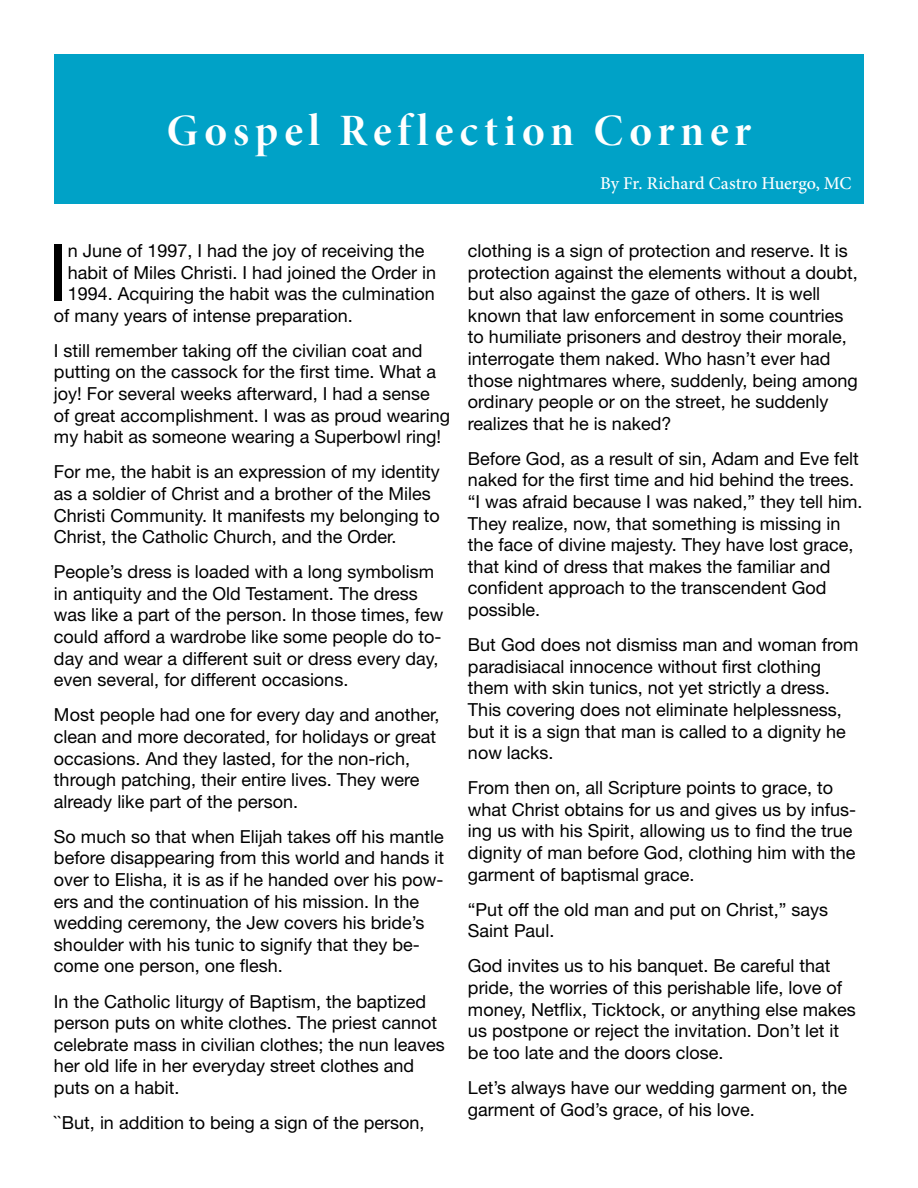
<style>
.page{position:relative;width:918px;height:1188px;background:#fff}
.page>*{position:absolute;margin:0;border:0;box-sizing:border-box;transform-origin:0 0}
.t1{font:78.45px "Helvetica Neue LT Std";color:#000}
.t2{font:45px "Minion Pro Bold Disp";letter-spacing:.13em;color:#fff}
.t3{font:18px/21.6px "Helvetica Neue LT Std";color:#000}
.t4{font:500 18px "Minion Pro";letter-spacing:-.005em;color:#fff}
</style>
<div class="page">
<div style="left:54px;top:54px;width:810px;height:149px;background:#00a2c7"></div>
<h2 class="t2" style="left:167px;top:104px;width:586px">Gospel Reflection Corner</h2>
<p class="t4" style="left:600px;top:173px;width:253px">By Fr. Richard Castro Huergo, MC</p>
<h1 class="t1" style="left:48px;top:225px;width:22px">I</h1>
<p class="t3" style="left:68px;top:239px;width:358px">n June of 1997, I had the joy of receiving the</p>
<p class="t3" style="left:68px;top:261px;width:370px">habit of Miles Christi. I had joined the Order in</p>
<p class="t3" style="left:68px;top:283px;width:369px">1994. Acquiring the habit was the culmination</p>
<p class="t3" style="left:54px;top:304px;width:300px">of many years of intense preparation.</p>
<p class="t3" style="left:54px;top:339px;width:398px">I still remember taking off the civilian coat and putting on the cassock for the first time. What a joy! For several weeks afterward, I had a sense of great accomplishment. I was as proud wearing my habit as someone wearing a Superbowl ring!</p>
<p class="t3" style="left:54px;top:461px;width:387px">For me, the habit is an expression of my identity as a soldier of Christ and a brother of the Miles Christi Community. It manifests my belonging to Christ, the Catholic Church, and the Order.</p>
<p class="t3" style="left:54px;top:561px;width:391px">People’s dress is loaded with a long symbolism in antiquity and the Old Testament. The dress was like a part of the person. In those times, few could afford a wardrobe like some people do to&shy;day and wear a different suit or dress every day, even several, for different occasions.</p>
<p class="t3" style="left:54px;top:704px;width:387px">Most people had one for every day and another, clean and more decorated, for holidays or great occasions. And they lasted, for the non-rich, through patching, their entire lives. They were already like part of the person.</p>
<p class="t3" style="left:54px;top:825px;width:392px">So much so that when Elijah takes off his mantle before disappearing from this world and hands it over to Elisha, it is as if he handed over his pow&shy;ers and the continuation of his mission. In the wedding ceremony, the Jew covers his bride’s shoulder with his tunic to signify that they be&shy;come one person, one flesh.</p>
<p class="t3" style="left:54px;top:990px;width:392px">In the Catholic liturgy of Baptism, the baptized person puts on white clothes. The priest cannot celebrate mass in civilian clothes; the nun leaves her old life in her everyday street clothes and puts on a habit.</p>
<p class="t3" style="left:54px;top:1112px;width:372px">``But, in addition to being a sign of the person,</p>
<p class="t3" style="left:468px;top:239px;width:391px">clothing is a sign of protection and reserve. It is protection against the elements without a doubt, but also against the gaze of others. It is well known that law enforcement in some countries to humiliate prisoners and destroy their morale, interrogate them naked. Who hasn’t ever had those nightmares where, suddenly, being among ordinary people or on the street, he suddenly realizes that he is naked?</p>
<p class="t3" style="left:468px;top:447px;width:396px">Before God, as a result of sin, Adam and Eve felt naked for the first time and hid behind the trees. “I was afraid because I was naked,” they tell him.<br>They realize, now, that something is missing in the face of divine majesty. They have lost grace, that kind of dress that makes the familiar and confident approach to the transcendent God possible.</p>
<p class="t3" style="left:468px;top:634px;width:392px">But God does not dismiss man and woman from paradisiacal innocence without first clothing them with skin tunics, not yet strictly a dress.<br>This covering does not eliminate helplessness, but it is a sign that man is called to a dignity he now lacks.</p>
<p class="t3" style="left:468px;top:777px;width:390px">From then on, all Scripture points to grace, to what Christ obtains for us and gives us by infus&shy;ing us with his Spirit, allowing us to find the true dignity of man before God, clothing him with the garment of baptismal grace.</p>
<p class="t3" style="left:468px;top:898px;width:362px">“Put off the old man and put on Christ,” says<br>Saint Paul.</p>
<p class="t3" style="left:468px;top:955px;width:389px">God invites us to his banquet. Be careful that pride, the worries of this perishable life, love of money, Netflix, Ticktock, or anything else makes us postpone or reject the invitation. Don’t let it be too late and the doors close.</p>
<p class="t3" style="left:468px;top:1076px;width:381px">Let’s always have our wedding garment on, the garment of God’s grace, of his love.</p>
</div>
